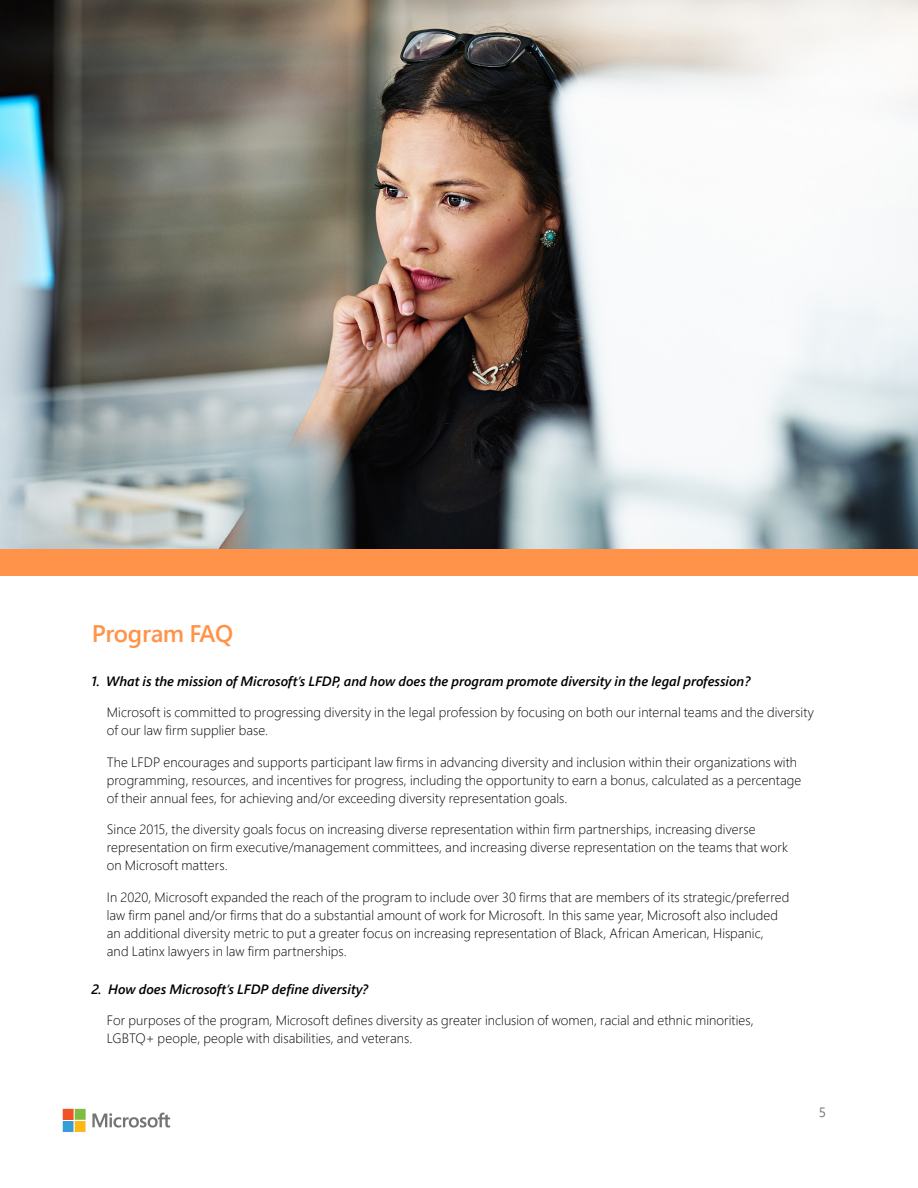
<style>
.page{position:relative;width:918px;height:1188px;background:#fff}
.page>*{position:absolute;margin:0;border:0;box-sizing:border-box;transform-origin:0 0}
.t1{font:600 24px "Segoe Pro";letter-spacing:-.005em;color:#ff9349}
.t2{font:300 13.5px/18px "Segoe Pro";letter-spacing:.005em;color:#000}
.t3{font:italic 600 13.5px "Segoe Pro";color:#000}
.t4{font:13.5px "Segoe Pro";color:#76777b}
</style>
<div class="page">
<svg style="left:92px;top:1112px;width:78px;height:16px"></svg>
<svg style="left:63px;top:1109px;width:23px;height:23px"></svg>
<img style="left:0;top:0;width:918px;height:549px">
<div style="left:0;top:549px;width:918px;height:27px;background:#ff9349"></div>
<h1 class="t1" style="left:92px;top:617px;width:143px">Program FAQ</h1>
<p class="t3" style="left:92px;top:672px;width:660px">1. What is the mission of Microsoft’s LFDP, and how does the program promote diversity in the legal profession?</p>
<p class="t2" style="left:107px;top:703px;width:709px">Microsoft is committed to progressing diversity in the legal profession by focusing on both our internal teams and the diversity of our law firm supplier base.</p>
<p class="t2" style="left:107px;top:753px;width:696px">The LFDP encourages and supports participant law firms in advancing diversity and inclusion within their organizations with programming, resources, and incentives for progress, including the opportunity to earn a bonus, calculated as a percentage of their annual fees, for achieving and/or exceeding diversity representation goals.</p>
<p class="t2" style="left:107px;top:820px;width:683px">Since 2015, the diversity goals focus on increasing diverse representation within firm partnerships, increasing diverse representation on firm executive/management committees, and increasing diverse representation on the teams that work on Microsoft matters.</p>
<p class="t2" style="left:107px;top:888px;width:684px">In 2020, Microsoft expanded the reach of the program to include over 30 firms that are members of its strategic/preferred law firm panel and/or firms that do a substantial amount of work for Microsoft. In this same year, Microsoft also included an additional diversity metric to put a greater focus on increasing representation of Black, African American, Hispanic,<br>and Latinx lawyers in law firm partnerships.</p>
<p class="t3" style="left:92px;top:980px;width:278px">2. How does Microsoft’s LFDP define diversity?</p>
<p class="t2" style="left:107px;top:1011px;width:648px">For purposes of the program, Microsoft defines diversity as greater inclusion of women, racial and ethnic minorities,<br>LGBTQ+ people, people with disabilities, and veterans.</p>
<p class="t4" style="left:819px;top:1103px;width:9px">5</p>
</div>
